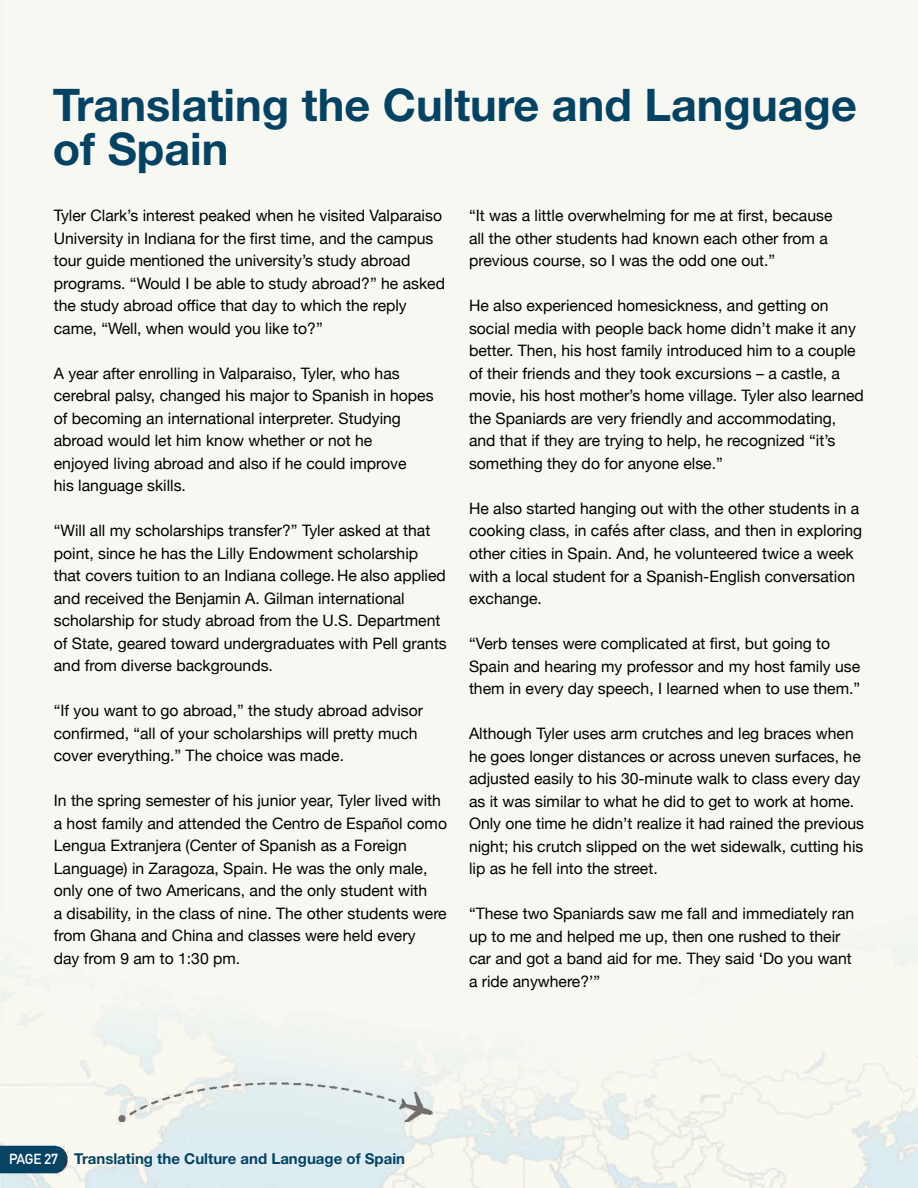
<style>
.page{position:relative;width:918px;height:1188px;background:#f7f8f2}
.page>*{position:absolute;margin:0;border:0;box-sizing:border-box;transform-origin:0 0}
.t1{font:700 45px/43.5px "Helvetica Neue";color:#064363}
.t2{font:15.75px/22.5px "Helvetica Neue";color:#000}
.t3{font:700 15px "Helvetica Neue";color:#064363}
.s1{font-family:"DIN Alternate";font-size:14.25px;color:#fff}
</style>
<div class="page">
<h1 class="t1" style="left:53px;top:82px;width:806px">Translating the Culture and Language of Spain</h1>
<p class="t2" style="left:54px;top:205px;width:393px">Tyler Clark’s interest peaked when he visited Valparaiso University in Indiana for the first time, and the campus tour guide mentioned the university’s study abroad programs. “Would I be able to study abroad?” he asked the study abroad office that day to which the reply came, “Well, when would you like to?”</p>
<p class="t2" style="left:54px;top:363px;width:381px">A year after enrolling in Valparaiso, Tyler, who has cerebral palsy, changed his major to Spanish in hopes of becoming an international interpreter. Studying abroad would let him know whether or not he<br>enjoyed living abroad and also if he could improve<br>his language skills.</p>
<p class="t2" style="left:54px;top:520px;width:395px">“Will all my scholarships transfer?” Tyler asked at that point, since he has the Lilly Endowment scholarship that covers tuition to an Indiana college. He also applied and received the Benjamin A. Gilman international scholarship for study abroad from the U.S. Department of State, geared toward undergraduates with Pell grants and from diverse backgrounds.</p>
<p class="t2" style="left:54px;top:700px;width:371px">“If you want to go abroad,” the study abroad advisor confirmed, “all of your scholarships will pretty much cover everything.” The choice was made.</p>
<p class="t2" style="left:54px;top:790px;width:395px">In the spring semester of his junior year, Tyler lived with a host family and attended the Centro de Español como Lengua Extranjera (Center of Spanish as a Foreign Language) in Zaragoza, Spain. He was the only male, only one of two Americans, and the only student with<br>a disability, in the class of nine. The other students were from Ghana and China and classes were held every<br>day from 9 am to 1:30 pm.</p>
<p class="t2" style="left:469px;top:205px;width:365px">“It was a little overwhelming for me at first, because all the other students had known each other from a previous course, so I was the odd one out.”</p>
<p class="t2" style="left:469px;top:295px;width:396px">He also experienced homesickness, and getting on social media with people back home didn’t make it any better. Then, his host family introduced him to a couple of their friends and they took excursions – a castle, a movie, his host mother’s home village. Tyler also learned the Spaniards are very friendly and accommodating, and that if they are trying to help, he recognized “it’s something they do for anyone else.”</p>
<p class="t2" style="left:469px;top:498px;width:395px">He also started hanging out with the other students in a cooking class, in cafés after class, and then in exploring other cities in Spain. And, he volunteered twice a week with a local student for a Spanish-English conversation exchange.</p>
<p class="t2" style="left:469px;top:633px;width:393px">“Verb tenses were complicated at first, but going to<br>Spain and hearing my professor and my host family use them in every day speech, I learned when to use them.”</p>
<p class="t2" style="left:469px;top:723px;width:397px">Although Tyler uses arm crutches and leg braces when he goes longer distances or across uneven surfaces, he adjusted easily to his 30-minute walk to class every day as it was similar to what he did to get to work at home.<br>Only one time he didn’t realize it had rained the previous night; his crutch slipped on the wet sidewalk, cutting his lip as he fell into the street.</p>
<p class="t2" style="left:469px;top:903px;width:387px">“These two Spaniards saw me fall and immediately ran up to me and helped me up, then one rushed to their car and got a band aid for me. They said ‘Do you want a ride anywhere?’”</p>
<p class="t3" style="left:9px;top:1149px;width:397px"><span class="s1">PAGE 27</span> Translating the Culture and Language of Spain</p>
</div>
